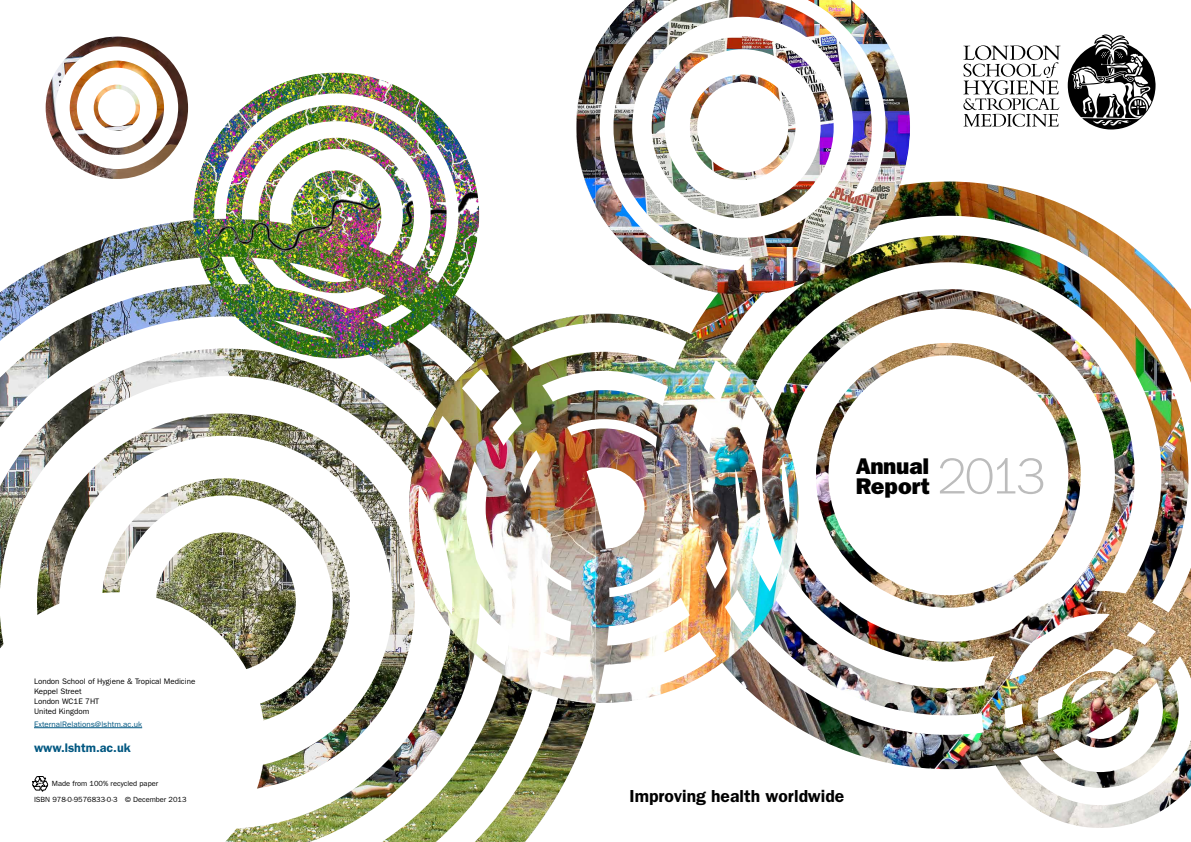
<style>
.page{position:relative;width:1191px;height:842px;background:#fff}
.page>*{position:absolute;margin:0;border:0;box-sizing:border-box;transform-origin:0 0}
.t1{font:100 52.1px "Franklin ITC Pro";color:#bcbcbc}
.t2{font:800 22.8px/20px "Franklin Gothic";letter-spacing:-.01em;color:#000}
.t3{font:600 17.5px "Franklin Gothic";color:#000}
.t4{font:600 12.5px "Franklin Gothic";color:#005781}
.t5{font:8px/10px "Franklin Gothic";color:#000}
.t6{font:8px "Franklin Gothic";color:#005781}
.t7{font:7.5px "Franklin Gothic";color:#000}
</style>
<div class="page">
<img style="left:595px;top:0;width:596px;height:828px">
<svg style="left:1067px;top:34px;width:89px;height:96px"></svg>
<svg style="left:963px;top:45px;width:97px;height:82px"></svg>
<img style="left:0;top:37px;width:595px;height:805px">
<svg style="left:0;top:592px;width:265px;height:250px"></svg>
<hr style="left:34px;top:727px;width:108px;height:1px;background:#005781">
<svg style="left:32px;top:776px;width:16px;height:15px"></svg>
<p class="t5" style="left:34px;top:676px;width:163px">London School of Hygiene &amp; Tropical Medicine<br>Keppel Street<br>London WC1E 7HT<br>United Kingdom</p>
<p class="t6" style="left:34px;top:720px;width:110px">ExternalRelations@lshtm.ac.uk</p>
<h3 class="t4" style="left:34px;top:741px;width:98px">www.lshtm.ac.uk</h3>
<p class="t7" style="left:52px;top:779px;width:108px">Made from 100% recycled paper</p>
<p class="t7" style="left:34px;top:795px;width:154px">ISBN 978-0-9576833-0-3 © December 2013</p>
<h2 class="t2" style="left:855px;top:456px;width:76px">Annual<br>Report</h2>
<h1 class="t1" style="left:937px;top:449px;width:111px">2013</h1>
<h3 class="t3" style="left:629px;top:786px;width:216px">Improving health worldwide</h3>
</div>
